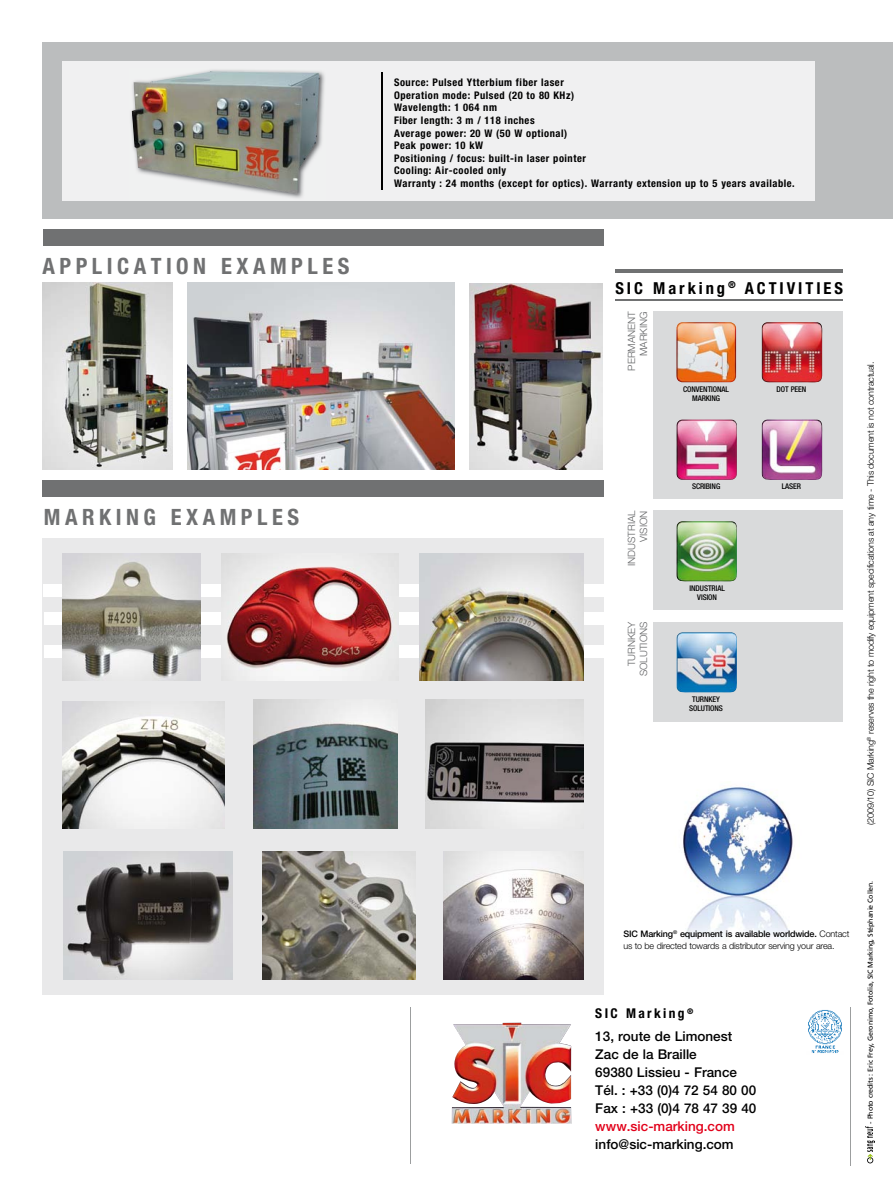
<style>
.page{position:relative;width:893px;height:1191px;background:#fff}
.page>*{position:absolute;margin:0;border:0;box-sizing:border-box;transform-origin:0 0}
.t1{font:700 condensed 22.5px "Helvetica Neue LT";letter-spacing:.2em;color:#707172}
.t2{font:700 condensed 16.5px "Helvetica Neue LT";letter-spacing:.18em;color:#000}
.t3{font:500 13.5px/18px "Helvetica Neue LT";color:#000}
.t4{font:500 13.5px "Helvetica Neue LT";color:#e2001a}
.t5{font:700 condensed 10.5px/12.6px "Helvetica Neue LT";letter-spacing:.05em;color:#000}
.t6{font:300 10.05px/12px "Helvetica Neue LT";color:#646567;text-align:right}
.t7{font:300 9px/12px "Helvetica Neue LT";letter-spacing:-.02em;color:#000}
.t8{font:500 condensed 7.8px/9.4px "Helvetica Neue LT";letter-spacing:-.01em;color:#000;text-align:center}
.t9{font:7.2px "Frutiger";letter-spacing:-.02em;color:#000}
.s1{font-weight:500}
.s2{font-weight:700;font-stretch:condensed}
</style>
<div class="page">
<hr style="left:850px;top:1009px;width:1px;height:156px;background:#9c9e9f">
<div style="left:43px;top:43px;width:850px;height:176px;background:#bbbdbe"></div>
<div style="left:63px;top:61px;width:752px;height:139px;background:#f0f0f1"></div>
<img style="left:43px;top:283px;width:129px;height:186px">
<img style="left:683px;top:787px;width:110px;height:152px">
<hr style="left:615px;top:269px;width:228px;height:4px;background:#707172">
<div style="left:653px;top:311px;width:190px;height:188px;background:#d9dadb"></div>
<hr style="left:615px;top:299px;width:228px;height:2px;background:#707172">
<img style="left:762px;top:322px;width:60px;height:60px">
<img style="left:762px;top:419px;width:61px;height:61px">
<img style="left:676px;top:419px;width:61px;height:61px">
<div style="left:653px;top:510px;width:190px;height:100px;background:#d9dadb"></div>
<img style="left:676px;top:521px;width:61px;height:61px">
<div style="left:653px;top:621px;width:190px;height:100px;background:#d9dadb"></div>
<img style="left:676px;top:632px;width:61px;height:61px">
<img style="left:676px;top:322px;width:60px;height:60px">
<img style="left:469px;top:283px;width:134px;height:186px">
<img style="left:188px;top:282px;width:267px;height:188px">
<div style="left:43px;top:538px;width:561px;height:457px;background:#e9e9ea"></div>
<div style="left:44px;top:585px;width:574px;height:12px;background:#fff"></div>
<div style="left:44px;top:612px;width:576px;height:12px;background:#fff"></div>
<div style="left:44px;top:645px;width:576px;height:12px;background:#fff"></div>
<div style="left:43px;top:480px;width:561px;height:16px;background:#707172"></div>
<img style="left:62px;top:553px;width:138px;height:127px">
<img style="left:420px;top:553px;width:164px;height:127px">
<img style="left:63px;top:851px;width:169px;height:128px">
<img style="left:426px;top:699px;width:158px;height:130px">
<img style="left:62px;top:701px;width:162px;height:128px">
<img style="left:222px;top:553px;width:176px;height:127px">
<img style="left:263px;top:851px;width:152px;height:128px">
<img style="left:253px;top:699px;width:144px;height:130px">
<img style="left:443px;top:851px;width:141px;height:128px">
<div style="left:43px;top:230px;width:561px;height:16px;background:#707172"></div>
<hr style="left:381px;top:72px;width:2px;height:118px;background:#000">
<img style="left:131px;top:70px;width:194px;height:128px">
<img style="left:132px;top:71px;width:188px;height:123px">
<img style="left:452px;top:1022px;width:119px;height:101px">
<hr style="left:410px;top:1007px;width:1px;height:157px;background:#9c9e9f">
<hr style="left:850px;top:1007px;width:1px;height:157px;background:#9c9e9f">
<img style="left:808px;top:1010px;width:34px;height:43px">
<svg style="left:865px;top:1126px;width:10px;height:37px"></svg>
<h1 class="t1" style="left:43px;top:252px;width:308px">APPLICATION EXAMPLES</h1>
<h1 class="t1" style="left:44px;top:503px;width:257px">MARKING EXAMPLES</h1>
<p class="t5" style="left:394px;top:76px;width:402px">Source: Pulsed Ytterbium fiber laser<br>Operation mode: Pulsed (20 to 80 KHz)<br>Wavelength: 1 064 nm<br>Fiber length: 3 m / 118 inches<br>Average power: 20 W (50 W optional)<br>Peak power: 10 kW<br>Positioning / focus: built-in laser pointer<br>Cooling: Air-cooled only<br>Warranty : 24 months (except for optics). Warranty extension up to 5 years available.</p>
<h2 class="t2" style="left:615px;top:278px;width:229px">SIC Marking <sup>®</sup> ACTIVITIES</h2>
<p class="t6" style="left:625px;top:371px;width:61px;rotate:-90deg">PERMANENT<br>MARKING</p>
<p class="t8" style="left:683px;top:384px;width:47px">CONVENTIONAL</p>
<p class="t8" style="left:777px;top:384px;width:31px">DOT PEEN</p>
<p class="t8" style="left:692px;top:393px;width:29px">MARKING</p>
<p class="t6" style="left:625px;top:566px;width:57px;rotate:-90deg">INDUSTRIAL<br>VISION</p>
<p class="t6" style="left:625px;top:676px;width:56px;rotate:-90deg">TURNKEY<br>SOLUTIONS</p>
<p class="t8" style="left:692px;top:481px;width:30px">SCRIBING</p>
<p class="t8" style="left:782px;top:481px;width:21px">LASER</p>
<p class="t8" style="left:690px;top:583px;width:37px">INDUSTRIAL<br>VISION</p>
<p class="t8" style="left:689px;top:694px;width:35px">TURNKEY<br>SOLUTIONS</p>
<p class="t7" style="left:864px;top:824px;width:464px;rotate:-90deg">(2009/10) SIC Marking<sup>®</sup> reserves the right to modify equipment specifications at any time - This document is not contractual.</p>
<p class="t7" style="left:623px;top:927px;width:227px"><span class="s1">SIC Marking</span><sup>®</sup> <span class="s1">equipment is available worldwide.</span> Contact us to be directed towards a distributor serving your area.</p>
<p class="t3" style="left:595px;top:1002px;width:138px;line-height:22.2px"><span class="s2">SIC Marking</span> <sup>®<br></sup>13, route de Limonest</p>
<p class="t3" style="left:595px;top:1044px;width:163px">Zac de la Braille<br>69380 Lissieu - France<br>Tél. : +33 (0)4 72 54 80 00<br>Fax : +33 (0)4 78 47 39 40</p>
<p class="t4" style="left:595px;top:1117px;width:141px">www.sic-marking.com</p>
<p class="t3" style="left:595px;top:1134px;width:140px">info@sic-marking.com</p>
<p class="t9" style="left:866px;top:1123px;width:245px;rotate:-90deg">- Photo credits : Eric Frey, Geronimo, Fotolia, SIC Marking, Stéphanie Collen.</p>
</div>
